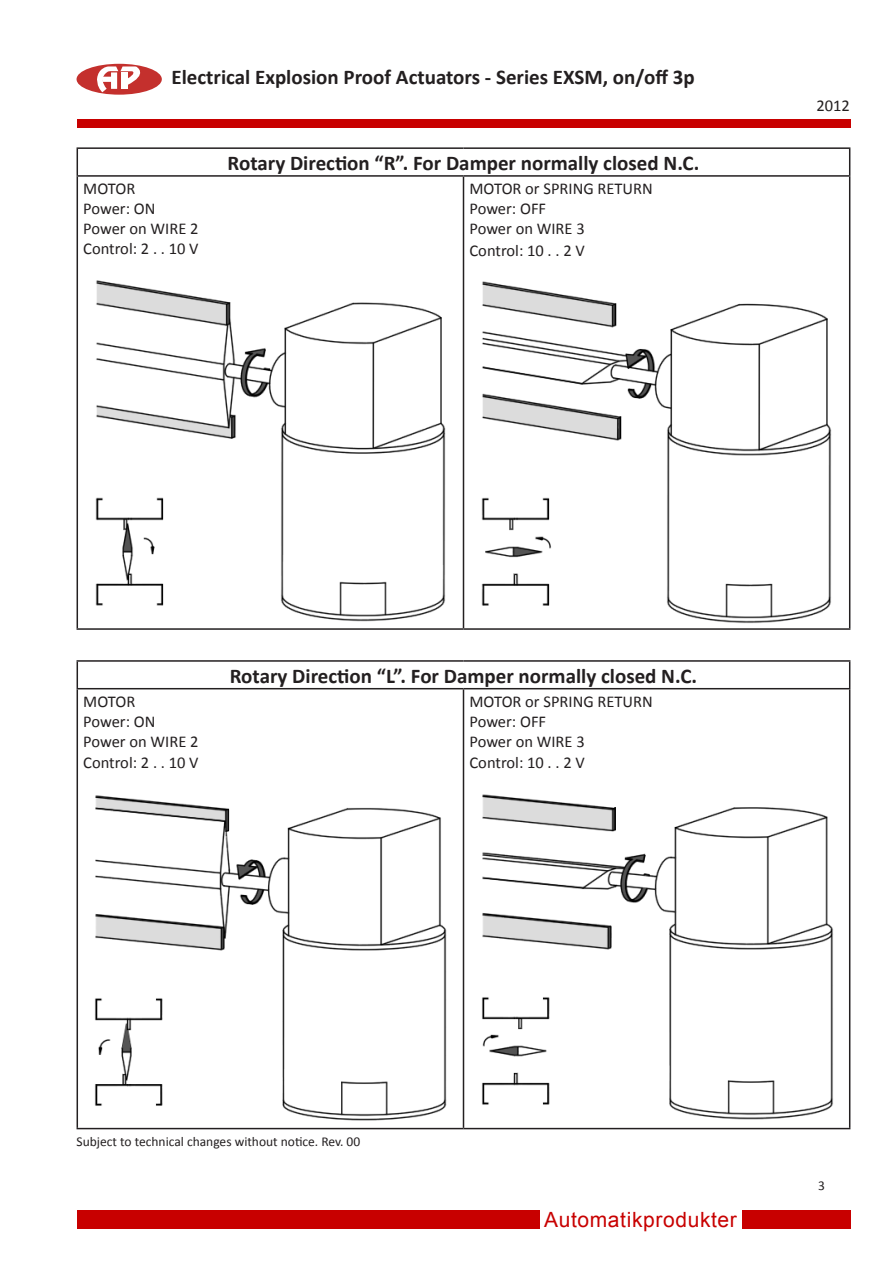
<style>
.page{position:relative;width:893px;height:1263px;background:#fff}
.page>*{position:absolute;margin:0;border:0;box-sizing:border-box;transform-origin:0 0}
.AP{font:700 21px "Calibri";color:#231f20}
.t1{font:21px "Arial";letter-spacing:.03em;color:#c80000}
.AP-2{font:16.5px "Calibri";color:#231f20}
.AP-3{font:13.5px "Calibri";color:#231f20}
</style>
<div class="page">
<div style="left:77px;top:119px;width:773px;height:8px;background:#c80000"></div>
<div style="left:77px;top:64px;width:85px;height:31px;background:#c4302d;border-radius:50%"></div>
<svg style="left:96px;top:66px;width:53px;height:26px"></svg>
<div style="left:77px;top:1210px;width:773px;height:19px;background:#c80000"></div>
<div style="left:540px;top:1208px;width:202px;height:22px;background:#fff"></div>
<hr style="left:77px;top:147px;width:386px;height:2px;background:#231f20">
<svg style="left:77px;top:149px;width:1px;height:26px"></svg>
<hr style="left:463px;top:147px;width:387px;height:2px;background:#231f20">
<svg style="left:849px;top:149px;width:1px;height:26px"></svg>
<hr style="left:77px;top:175px;width:386px;height:2px;background:#231f20">
<hr style="left:77px;top:177px;width:1px;height:451px;background:#231f20">
<hr style="left:463px;top:175px;width:387px;height:2px;background:#231f20">
<hr style="left:463px;top:177px;width:1px;height:451px;background:#231f20">
<hr style="left:849px;top:177px;width:1px;height:451px;background:#231f20">
<hr style="left:77px;top:628px;width:386px;height:2px;background:#231f20">
<hr style="left:463px;top:628px;width:387px;height:2px;background:#231f20">
<img style="left:96px;top:280px;width:349px;height:342px">
<img style="left:482px;top:281px;width:349px;height:342px">
<hr style="left:77px;top:660px;width:386px;height:2px;background:#231f20">
<svg style="left:77px;top:662px;width:1px;height:26px"></svg>
<hr style="left:463px;top:660px;width:387px;height:2px;background:#231f20">
<svg style="left:849px;top:662px;width:1px;height:26px"></svg>
<hr style="left:77px;top:688px;width:386px;height:1px;background:#231f20">
<hr style="left:77px;top:689px;width:1px;height:439px;background:#231f20">
<hr style="left:463px;top:688px;width:387px;height:1px;background:#231f20">
<hr style="left:463px;top:689px;width:1px;height:439px;background:#231f20">
<hr style="left:849px;top:689px;width:1px;height:439px;background:#231f20">
<hr style="left:77px;top:1128px;width:386px;height:1px;background:#231f20">
<hr style="left:463px;top:1128px;width:387px;height:1px;background:#231f20">
<img style="left:94px;top:795px;width:353px;height:326px">
<img style="left:482px;top:794px;width:351px;height:326px">
<p class="AP" style="left:171px;top:64px;width:525px">Electrical Explosion Proof Actuators - Series EXSM, on/off 3p</p>
<p class="AP-2" style="left:83px;top:179px;width:54px">MOTOR</p>
<p class="AP-2" style="left:83px;top:198px;width:74px">Power: ON</p>
<p class="AP-2" style="left:83px;top:218px;width:117px">Power on WIRE 2</p>
<p class="AP-2" style="left:83px;top:238px;width:117px">Control: 2 . . 10 V</p>
<p class="AP" style="left:228px;top:150px;width:473px">Rotary Direction “R”. For Damper normally closed N.C.</p>
<p class="AP-2" style="left:469px;top:179px;width:185px">MOTOR or SPRING RETURN</p>
<p class="AP-2" style="left:469px;top:198px;width:78px">Power: OFF</p>
<p class="AP-2" style="left:469px;top:218px;width:117px">Power on WIRE 3</p>
<p class="AP-2" style="left:469px;top:240px;width:117px">Control: 10 . . 2 V</p>
<p class="AP-2" style="left:816px;top:95px;width:35px">2012</p>
<p class="AP-2" style="left:83px;top:691px;width:54px">MOTOR</p>
<p class="AP-2" style="left:83px;top:711px;width:74px">Power: ON</p>
<p class="AP-2" style="left:83px;top:731px;width:117px">Power on WIRE 2</p>
<p class="AP-2" style="left:83px;top:752px;width:117px">Control: 2 . . 10 V</p>
<p class="AP" style="left:230px;top:663px;width:469px">Rotary Direction “L”. For Damper normally closed N.C.</p>
<p class="AP-2" style="left:469px;top:691px;width:185px">MOTOR or SPRING RETURN</p>
<p class="AP-2" style="left:469px;top:711px;width:78px">Power: OFF</p>
<p class="AP-2" style="left:469px;top:731px;width:117px">Power on WIRE 3</p>
<p class="AP-2" style="left:469px;top:752px;width:117px">Control: 10 . . 2 V</p>
<p class="AP-3" style="left:77px;top:1133px;width:285px">Subject to technical changes without notice. Rev. 00</p>
<p class="t1" style="left:544px;top:1206px;width:194px">Automatikprodukter</p>
<p class="AP-3" style="left:818px;top:1177px;width:8px">3</p>
</div>
